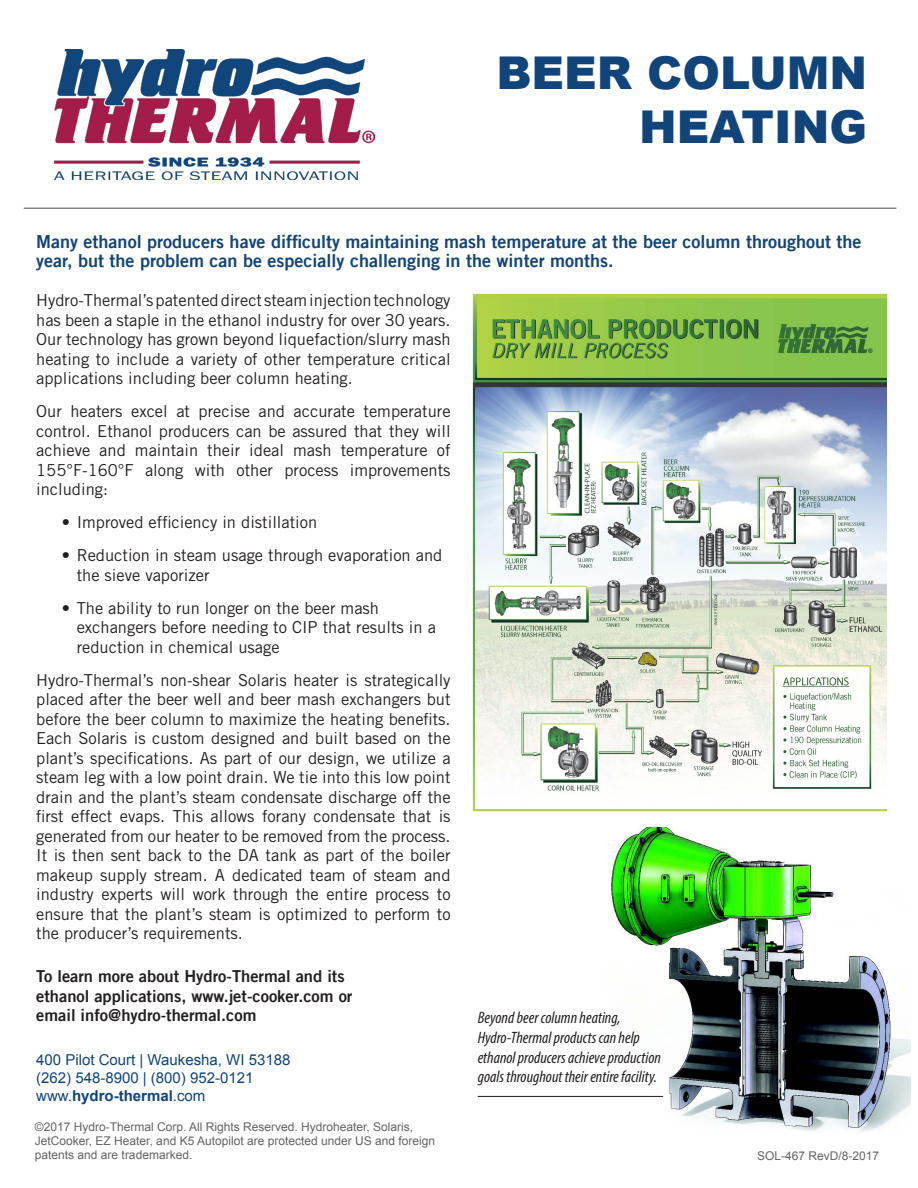
<style>
.page{position:relative;width:918px;height:1188px;background:#fff}
.page>*{position:absolute;margin:0;border:0;box-sizing:border-box;transform-origin:0 0}
.t1{font:900 45.15px/54.3px "Arial";color:#10447a;text-align:right}
.t2{font:18px/19.5px "Trade Gothic LT Bold Two";color:#10447a}
.t3{font:16.5px/19.5px "Trade Gothic LT Std";color:#231f20;text-align:justify}
.t4{font:italic condensed 16.5px/19.8px "Myriad Pro";color:#231f20}
.t5{font:16.5px/19.8px "Trade Gothic LT Bold Two";color:#231f20}
.t6{font:15px/18px "Arial";color:#10447a}
.t7{font:12px/14.4px "Arial";color:#636366}
.s1{font-weight:700}
</style>
<div class="page">
<hr style="left:24px;top:208px;width:872px;height:1px;background:#4b4c4d">
<img style="left:55px;top:49px;width:319px;height:131px">
<img style="left:472px;top:293px;width:415px;height:519px">
<img style="left:605px;top:827px;width:306px;height:305px">
<hr style="left:478px;top:1096px;width:185px;height:1px;background:#231f20">
<p class="t1" style="left:496px;top:44px;width:372px">BEER COLUMN<br>HEATING</p>
<p class="t2" style="left:36px;top:232px;width:827px">Many ethanol producers have difficulty maintaining mash temperature at the beer column throughout the year, but the problem can be especially challenging in the winter months.</p>
<p class="t3" style="left:36px;top:291px;width:416px">Hydro-Thermal’s patented direct steam injection technology has been a staple in the ethanol industry for over 30 years.<br>Our technology has grown beyond liquefaction/slurry mash heating to include a variety of other temperature critical applications including beer column heating.</p>
<p class="t3" style="left:36px;top:402px;width:416px">Our heaters excel at precise and accurate temperature control. Ethanol producers can be assured that they will achieve and maintain their ideal mash temperature of 155°F-160°F along with other process improvements including:</p>
<p class="t3" style="left:62px;top:513px;width:257px">• Improved efficiency in distillation</p>
<p class="t3" style="left:77px;top:546px;width:367px;text-indent:-15px">• Reduction in steam usage through evaporation and the sieve vaporizer</p>
<p class="t3" style="left:77px;top:598px;width:361px;text-align:left;text-indent:-15px">• The ability to run longer on the beer mash exchangers before needing to CIP that results in a reduction in chemical usage</p>
<p class="t3" style="left:36px;top:670px;width:416px">Hydro-Thermal’s non-shear Solaris heater is strategically placed after the beer well and beer mash exchangers but before the beer column to maximize the heating benefits.<br>Each Solaris is custom designed and built based on the plant’s specifications. As part of our design, we utilize a steam leg with a low point drain. We tie into this low point drain and the plant’s steam condensate discharge off the first effect evaps. This allows forany condensate that is generated from our heater to be removed from the process.<br>It is then sent back to the DA tank as part of the boiler makeup supply stream. A dedicated team of steam and industry experts will work through the entire process to ensure that the plant’s steam is optimized to perform to the producer’s requirements.</p>
<p class="t5" style="left:36px;top:966px;width:318px">To learn more about Hydro-Thermal and its ethanol applications, www.jet-cooker.com or email info@hydro-thermal.com</p>
<p class="t6" style="left:36px;top:1051px;width:256px">400 Pilot Court | Waukesha, WI 53188</p>
<p class="t6" style="left:36px;top:1069px;width:219px">(262) 548-8900 | (800) 952-0121 www.<span class="s1">hydro-thermal</span>.com</p>
<p class="t7" style="left:35px;top:1119px;width:402px">©2017 Hydro-Thermal Corp. All Rights Reserved. Hydroheater, Solaris,<br>JetCooker, EZ Heater, and K5 Autopilot are protected under US and foreign patents and are trademarked.</p>
<p class="t4" style="left:478px;top:1008px;width:185px">Beyond beer column heating, Hydro-Thermal products can help ethanol producers achieve production goals throughout their entire facility.</p>
<p class="t7" style="left:757px;top:1148px;width:124px">SOL-467 RevD/8-2017</p>
</div>
